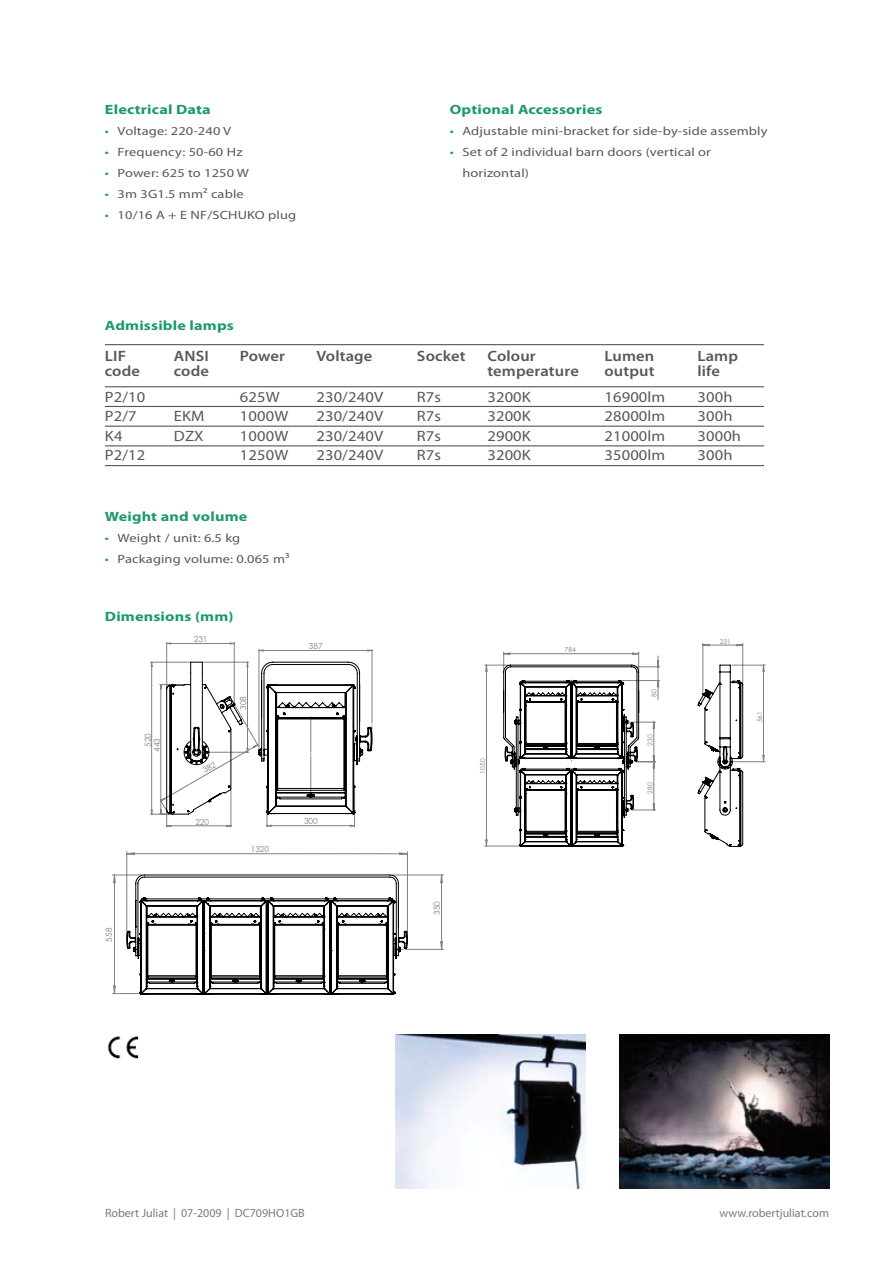
<style>
.page{position:relative;width:893px;height:1263px;background:#fff}
.page>*{position:absolute;margin:0;border:0;box-sizing:border-box;transform-origin:0 0}
.t1{font:15px "Myriad Pro";letter-spacing:.01em;color:#58585a;scale:1.1 1}
.t2{font:600 15px "Myriad Pro";letter-spacing:.01em;color:#58585a;scale:1.1 1}
.t3{font:700 13.5px "Myriad Pro";letter-spacing:.01em;color:#1e9870;scale:1.2 1}
.t4{font:12px/21px "Myriad Pro";letter-spacing:.01em;color:#58585a;scale:1.2 1}
.t5{font:12px "Myriad Pro";color:#7b7c7e}
.t6{font:8.25px "Century Gothic";color:#818181}
.t7{font:6.75px "Century Gothic";color:#818181}
.s1{color:#1e9870}
</style>
<div class="page">
<img style="left:620px;top:1035px;width:209px;height:153px">
<img style="left:107px;top:1036px;width:32px;height:23px">
<img style="left:395px;top:1035px;width:190px;height:153px">
<svg style="left:484px;top:643px;width:282px;height:203px"></svg>
<svg style="left:503px;top:665px;width:240px;height:182px"></svg>
<svg style="left:112px;top:851px;width:332px;height:143px"></svg>
<svg style="left:126px;top:874px;width:282px;height:121px"></svg>
<hr style="left:105px;top:344px;width:659px;height:1px;background:#58585a">
<hr style="left:105px;top:386px;width:659px;height:1px;background:#58585a">
<hr style="left:105px;top:406px;width:659px;height:1px;background:#58585a">
<hr style="left:105px;top:445px;width:659px;height:1px;background:#58585a">
<hr style="left:105px;top:426px;width:659px;height:1px;background:#58585a">
<hr style="left:105px;top:465px;width:659px;height:1px;background:#58585a">
<svg style="left:150px;top:642px;width:223px;height:185px"></svg>
<p class="t3" style="left:105px;top:100px;width:90px">Electrical Data</p>
<p class="t4" style="left:105px;top:120px;width:107px"><span class="s1">•</span> Voltage: 220-240 V</p>
<p class="t4" style="left:105px;top:141px;width:116px"><span class="s1">•</span> Frequency: 50-60 Hz</p>
<p class="t4" style="left:105px;top:162px;width:122px"><span class="s1">•</span> Power: 625 to 1250 W</p>
<p class="t4" style="left:105px;top:183px;width:117px"><span class="s1">•</span> 3m 3G1.5 mm² cable</p>
<p class="t4" style="left:105px;top:204px;width:161px"><span class="s1">•</span> 10/16 A + E NF/SCHUKO plug</p>
<p class="t3" style="left:105px;top:317px;width:109px">Admissible lamps</p>
<p class="t3" style="left:450px;top:100px;width:129px">Optional Accessories</p>
<p class="t4" style="left:450px;top:120px;width:266px"><span class="s1">•</span> Adjustable mini-bracket for side-by-side assembly</p>
<p class="t4" style="left:462px;top:141px;width:209px;text-indent:-13px"><span class="s1">•</span> Set of 2 individual barn doors (vertical or horizontal)</p>
<p class="t2" style="left:105px;top:347px;width:21px">LIF</p>
<p class="t2" style="left:174px;top:347px;width:33px">ANSI</p>
<p class="t2" style="left:240px;top:347px;width:43px">Power</p>
<p class="t2" style="left:316px;top:347px;width:52px">Voltage</p>
<p class="t2" style="left:417px;top:347px;width:46px">Socket</p>
<p class="t2" style="left:487px;top:347px;width:45px">Colour</p>
<p class="t2" style="left:604px;top:347px;width:47px">Lumen</p>
<p class="t2" style="left:697px;top:347px;width:38px">Lamp</p>
<p class="t2" style="left:105px;top:362px;width:33px">code</p>
<p class="t2" style="left:174px;top:362px;width:33px">code</p>
<p class="t2" style="left:487px;top:362px;width:85px">temperature</p>
<p class="t2" style="left:604px;top:362px;width:47px">output</p>
<p class="t2" style="left:697px;top:362px;width:22px">life</p>
<p class="t1" style="left:105px;top:388px;width:38px">P2/10</p>
<p class="t1" style="left:240px;top:388px;width:38px">625W</p>
<p class="t1" style="left:316px;top:388px;width:62px">230/240V</p>
<p class="t1" style="left:417px;top:388px;width:24px">R7s</p>
<p class="t1" style="left:487px;top:388px;width:41px">3200K</p>
<p class="t1" style="left:604px;top:388px;width:57px">16900lm</p>
<p class="t1" style="left:697px;top:388px;width:33px">300h</p>
<p class="t1" style="left:105px;top:407px;width:30px">P2/7</p>
<p class="t1" style="left:174px;top:407px;width:29px">EKM</p>
<p class="t1" style="left:240px;top:407px;width:46px">1000W</p>
<p class="t1" style="left:316px;top:407px;width:62px">230/240V</p>
<p class="t1" style="left:417px;top:407px;width:24px">R7s</p>
<p class="t1" style="left:487px;top:407px;width:41px">3200K</p>
<p class="t1" style="left:604px;top:407px;width:57px">28000lm</p>
<p class="t1" style="left:697px;top:407px;width:33px">300h</p>
<p class="t1" style="left:105px;top:427px;width:17px">K4</p>
<p class="t1" style="left:174px;top:427px;width:29px">DZX</p>
<p class="t1" style="left:240px;top:427px;width:46px">1000W</p>
<p class="t1" style="left:316px;top:427px;width:62px">230/240V</p>
<p class="t1" style="left:417px;top:427px;width:24px">R7s</p>
<p class="t1" style="left:487px;top:427px;width:41px">2900K</p>
<p class="t1" style="left:604px;top:427px;width:57px">21000lm</p>
<p class="t1" style="left:697px;top:427px;width:41px">3000h</p>
<p class="t1" style="left:105px;top:446px;width:38px">P2/12</p>
<p class="t1" style="left:240px;top:446px;width:46px">1250W</p>
<p class="t1" style="left:316px;top:446px;width:62px">230/240V</p>
<p class="t1" style="left:417px;top:446px;width:24px">R7s</p>
<p class="t1" style="left:487px;top:446px;width:41px">3200K</p>
<p class="t1" style="left:604px;top:446px;width:57px">35000lm</p>
<p class="t1" style="left:697px;top:446px;width:33px">300h</p>
<p class="t3" style="left:105px;top:508px;width:120px">Weight and volume</p>
<p class="t4" style="left:105px;top:528px;width:114px"><span class="s1">•</span> Weight / unit: 6.5 kg</p>
<p class="t4" style="left:105px;top:549px;width:155px"><span class="s1">•</span> Packaging volume: 0.065 m³</p>
<p class="t3" style="left:105px;top:607px;width:109px">Dimensions (mm)</p>
<p class="t6" style="left:194px;top:634px;width:15px">231</p>
<p class="t7" style="left:720px;top:637px;width:13px">231</p>
<p class="t6" style="left:309px;top:641px;width:15px">387</p>
<p class="t7" style="left:565px;top:646px;width:13px">784</p>
<p class="t6" style="left:143px;top:747px;width:15px;rotate:-90deg">520</p>
<p class="t6" style="left:152px;top:752px;width:15px;rotate:-90deg">443</p>
<p class="t6" style="left:104px;top:941px;width:15px;rotate:-90deg">558</p>
<p class="t6" style="left:238px;top:710px;width:15px;rotate:-90deg">308</p>
<p class="t6" style="left:195px;top:816px;width:15px">220</p>
<p class="t6" style="left:251px;top:844px;width:20px">1320</p>
<p class="t6" style="left:304px;top:816px;width:15px">300</p>
<p class="t7" style="left:478px;top:773px;width:16px;rotate:-90deg">1050</p>
<p class="t6" style="left:432px;top:915px;width:15px;rotate:-90deg">350</p>
<p class="t7" style="left:650px;top:697px;width:9px;rotate:-90deg">80</p>
<p class="t7" style="left:646px;top:746px;width:13px;rotate:-90deg">230</p>
<p class="t7" style="left:646px;top:794px;width:13px;rotate:-90deg">280</p>
<p class="t7" style="left:755px;top:722px;width:13px;rotate:-90deg">561</p>
<p class="t5" style="left:105px;top:1205px;width:201px">Robert Juliat | 07-2009 | DC709HO1GB</p>
<p class="t5" style="left:719px;top:1205px;width:111px">www.robertjuliat.com</p>
</div>
